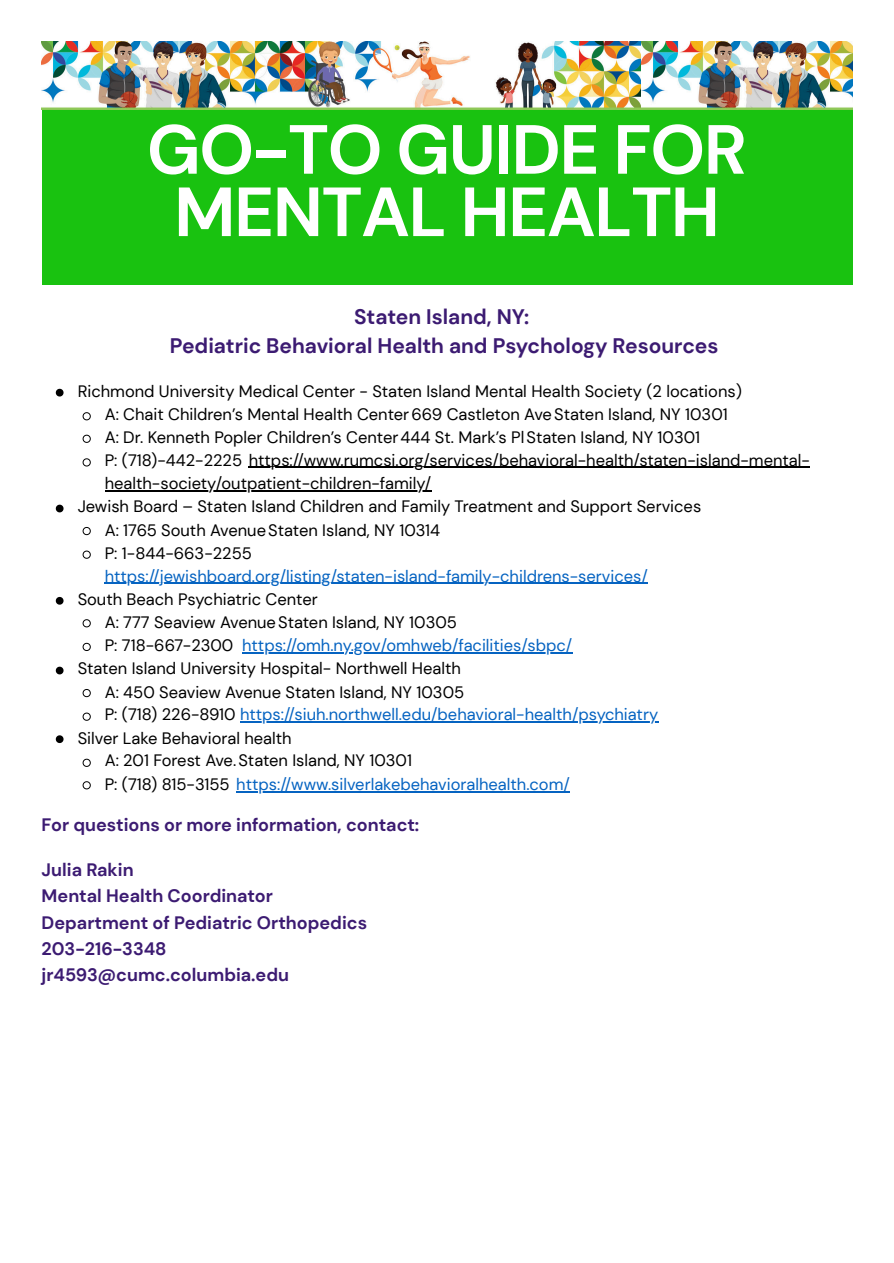
<style>
.page{position:relative;width:894px;height:1263px;background:#fff}
.page>*{position:absolute;margin:0;border:0;box-sizing:border-box;transform-origin:0 0}
.t1{font:700 69.45px/62.4px "DM Sans";letter-spacing:-.02em;color:#fff;text-align:center}
.t2{font:700 21px/29.2px "DM Sans";color:#3c1b72;text-align:center}
.t3{font:700 18px/26.1px "DM Sans";color:#3c1b72}
.t4{font:16.5px/23.7px "DM Sans";color:#000}
.t5{font:16.5px/22.5px "DM Sans";color:#0563c1}
.s1{color:#000}
</style>
<div class="page">
<div style="left:42px;top:42px;width:810px;height:243px;background:#19c210"></div>
<img style="left:42px;top:42px;width:810px;height:67px">
<svg style="left:56px;top:389px;width:7px;height:7px"></svg>
<svg style="left:82px;top:412px;width:9px;height:9px"></svg>
<svg style="left:82px;top:434px;width:9px;height:9px"></svg>
<svg style="left:82px;top:458px;width:9px;height:9px"></svg>
<hr style="left:249px;top:467px;width:560px;height:1px;background:#000">
<hr style="left:105px;top:490px;width:326px;height:2px;background:#000">
<svg style="left:56px;top:505px;width:7px;height:7px"></svg>
<svg style="left:82px;top:527px;width:9px;height:8px"></svg>
<svg style="left:82px;top:550px;width:9px;height:9px"></svg>
<hr style="left:105px;top:583px;width:542px;height:1px;background:#0563c1">
<svg style="left:56px;top:597px;width:7px;height:8px"></svg>
<svg style="left:82px;top:619px;width:9px;height:9px"></svg>
<svg style="left:82px;top:643px;width:9px;height:8px"></svg>
<hr style="left:242px;top:652px;width:330px;height:2px;background:#0563c1">
<svg style="left:56px;top:667px;width:7px;height:7px"></svg>
<svg style="left:82px;top:689px;width:9px;height:8px"></svg>
<svg style="left:82px;top:712px;width:9px;height:9px"></svg>
<hr style="left:240px;top:721px;width:418px;height:1px;background:#0563c1">
<svg style="left:56px;top:735px;width:7px;height:8px"></svg>
<svg style="left:82px;top:758px;width:9px;height:9px"></svg>
<svg style="left:82px;top:781px;width:9px;height:9px"></svg>
<hr style="left:236px;top:791px;width:334px;height:1px;background:#0563c1">
<p class="t1" style="left:147px;top:119px;width:601px">GO-TO GUIDE FOR<br>MENTAL HEALTH</p>
<h1 class="t2" style="left:170px;top:302px;width:550px">Staten Island, NY:<br>Pediatric Behavioral Health and Psychology Resources</h1>
<p class="t4" style="left:78px;top:380px;width:665px">Richmond University Medical Center - Staten Island Mental Health Society (2 locations)</p>
<p class="t4" style="left:105px;top:402px;width:624px">A: Chait Children’s Mental Health Center669 Castleton AveStaten Island, NY 10301</p>
<p class="t4" style="left:105px;top:426px;width:596px">A: Dr. Kenneth Popler Children’s Center444 St. Mark’s PlStaten Island, NY 10301</p>
<p class="t4" style="left:105px;top:448px;width:706px">P: (718)-442-2225 https://www.rumcsi.org/services/behavioral-health/staten-island-mental&shy;health-society/outpatient-children-family/</p>
<p class="t4" style="left:78px;top:494px;width:625px">Jewish Board – Staten Island Children and Family Treatment and Support Services</p>
<p class="t4" style="left:105px;top:518px;width:337px">A: 1765 South AvenueStaten Island, NY 10314</p>
<p class="t5" style="left:105px;top:542px;width:544px"><span class="s1">P: 1-844-663-2255 </span>https://jewishboard.org/listing/staten-island-family-childrens-services/</p>
<p class="t4" style="left:78px;top:588px;width:241px">South Beach Psychiatric Center</p>
<p class="t4" style="left:105px;top:610px;width:353px">A: 777 Seaview AvenueStaten Island, NY 10305</p>
<p class="t5" style="left:105px;top:634px;width:469px"><span class="s1">P: 718-667-2300</span> https://omh.ny.gov/omhweb/facilities/sbpc/</p>
<p class="t4" style="left:78px;top:656px;width:384px">Staten Island University Hospital- Northwell Health</p>
<p class="t4" style="left:105px;top:680px;width:361px">A: 450 Seaview Avenue Staten Island, NY 10305</p>
<p class="t5" style="left:105px;top:703px;width:555px"><span class="s1">P: (718) 226-8910</span> https://siuh.northwell.edu/behavioral-health/psychiatry</p>
<p class="t4" style="left:78px;top:726px;width:215px">Silver Lake Behavioral health</p>
<p class="t4" style="left:105px;top:749px;width:309px">A: 201 Forest Ave.Staten Island, NY 10301</p>
<p class="t5" style="left:105px;top:773px;width:466px"><span class="s1">P: (718) 815-3155</span> https://www.silverlakebehavioralhealth.com/</p>
<h2 class="t3" style="left:42px;top:812px;width:379px">For questions or more information, contact:</h2>
<h2 class="t3" style="left:42px;top:857px;width:327px">Julia Rakin<br>Mental Health Coordinator<br>Department of Pediatric Orthopedics<br>203-216-3348 jr4593@cumc.columbia.edu</h2>
</div>
